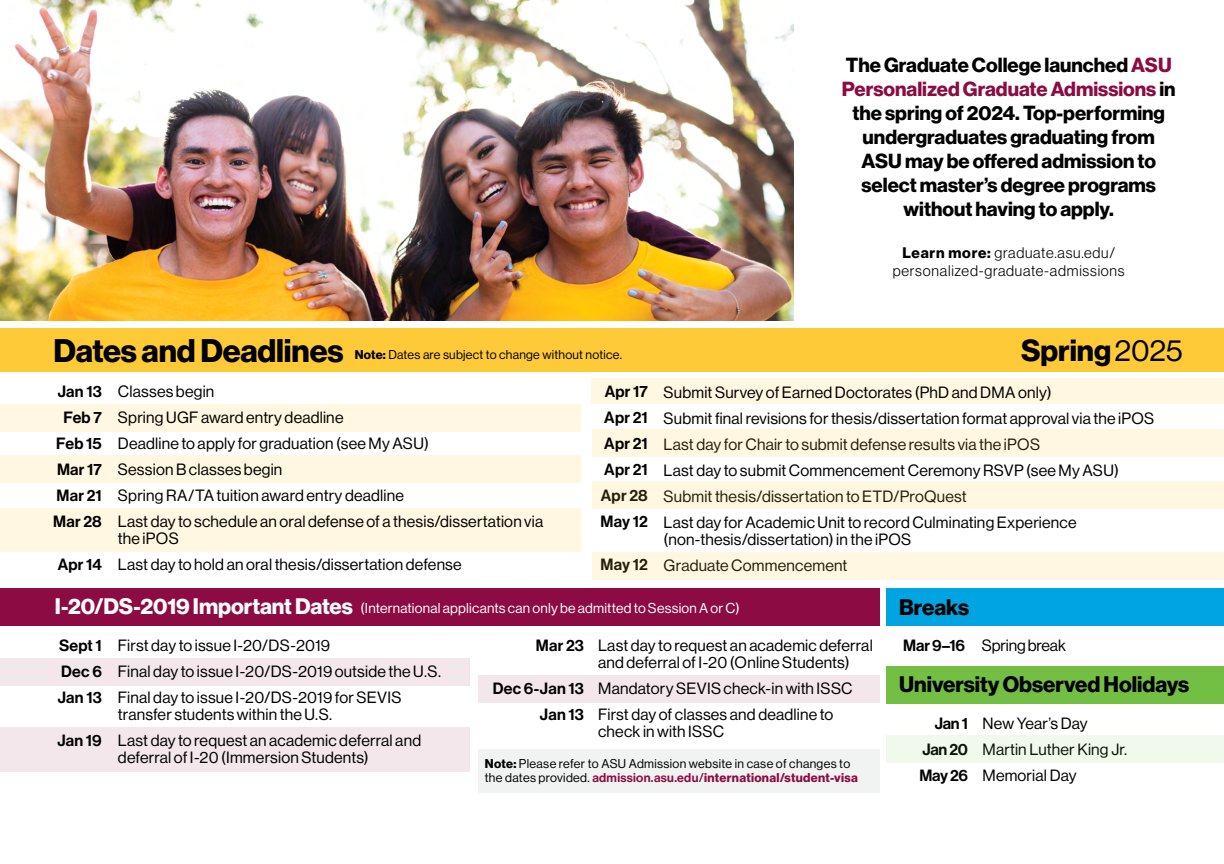
<style>
.page{position:relative;width:1224px;height:864px;background:#fff}
.page>*{position:absolute;margin:0;border:0;box-sizing:border-box;transform-origin:0 0}
.t1{font:32px "N Haas Grotesk DS Pro 75 Bd";letter-spacing:-.005em;color:#000}
.t2{font:30px "N Haas Grotesk DS Pro 75 Bd";color:#000}
.t3{font:22px "N Haas Grotesk DS Pro 75 Bd";color:#000}
.t4{font:20px/24px "N Haas Grotesk DS Pro 75 Bd";color:#000;text-align:center}
.t5{font:16px/26px "N Haas Grotesk DS Pro 55 Rg";letter-spacing:.015em;color:#000}
.t6{font:16px/26px "N Haas Grotesk DS Pro 65 Md";letter-spacing:.01em;color:#000;text-align:justify}
.t7{font:16px "N Haas Grotesk DS Pro 55 Rg";letter-spacing:-.005em;color:#000}
.t8{font:15px/18px "N Haas Grotesk DS Pro 45 Lt";letter-spacing:.05em;color:#000;text-align:center}
.t9{font:14px "N Haas Grotesk DS Pro 55 Rg";letter-spacing:.02em;color:#fff}
.t10{font:12.4px "N Haas Grotesk DS Pro 55 Rg";letter-spacing:.02em;color:#000}
.t11{font:12.4px "N Haas Grotesk DS Pro 75 Bd";letter-spacing:.025em;color:#8c0b42}
.s1{color:#8c0b42}
.s2{font-family:"N Haas Grotesk DS Pro 75 Bd"}
.s3{font-family:"N Haas Grotesk DS Pro 55 Rg"}
.s4{font-family:"N Haas Grotesk DS Pro 75 Bd";font-size:22px}
.s5{font-family:"N Haas Grotesk DS Pro 55 Rg";color:#000}
.s6{font-family:"N Haas Grotesk DS Pro 65 Md"}
</style>
<div class="page">
<div style="left:479px;top:750px;width:401px;height:43px;background:#f1f2f2"></div>
<div style="left:0;top:658px;width:470px;height:28px;background:#f3e7ec"></div>
<div style="left:0;top:727px;width:470px;height:44px;background:#f3e7ec"></div>
<div style="left:479px;top:676px;width:401px;height:27px;background:#f3e7ec"></div>
<div style="left:0;top:589px;width:880px;height:37px;background:#8c0b42"></div>
<div style="left:0;top:404px;width:581px;height:28px;background:#fff7e1"></div>
<div style="left:0;top:455px;width:581px;height:27px;background:#fff7e1"></div>
<div style="left:0;top:508px;width:581px;height:44px;background:#fff7e1"></div>
<div style="left:0;top:328px;width:1224px;height:44px;background:#ffca38"></div>
<div style="left:592px;top:378px;width:632px;height:26px;background:#fff7e1"></div>
<div style="left:592px;top:429px;width:632px;height:27px;background:#fff7e1"></div>
<div style="left:592px;top:482px;width:632px;height:27px;background:#fff7e1"></div>
<div style="left:592px;top:552px;width:632px;height:28px;background:#fff7e1"></div>
<img style="left:0;top:0;width:793px;height:320px">
<div style="left:887px;top:589px;width:337px;height:37px;background:#00a4e0"></div>
<div style="left:887px;top:735px;width:337px;height:28px;background:#f1f8ec"></div>
<div style="left:887px;top:666px;width:337px;height:37px;background:#72bf44"></div>
<p class="t4" style="left:842px;top:54px;width:335px">The Graduate College launched <span class="s1">ASU<br>Personalized Graduate Admissions</span> in the spring of 2024. Top-performing undergraduates graduating from<br>ASU may be offered admission to select master’s degree programs without having to apply.</p>
<p class="t8" style="left:893px;top:244px;width:233px"><span class="s2">Learn more:</span> graduate.asu.edu/ personalized-graduate-admissions</p>
<h1 class="t1" style="left:53px;top:332px;width:292px">Dates and Deadlines</h1>
<p class="t6" style="left:53px;top:379px;width:50px;text-align:right">Jan 13<br>Feb 7<br>Feb 15<br>Mar 17<br>Mar 21<br>Mar 28</p>
<p class="t6" style="left:58px;top:552px;width:46px">Apr 14</p>
<p class="t10" style="left:355px;top:347px;width:269px"><span class="s2">Note:</span> Dates are subject to change without notice.</p>
<p class="t5" style="left:118px;top:379px;width:427px">Classes begin<br>Spring UGF award entry deadline<br>Deadline to apply for graduation (see My ASU)<br>Session B classes begin<br>Spring RA/TA tuition award entry deadline<br>Last day to schedule an oral defense of a thesis/dissertation via</p>
<p class="t5" style="left:118px;top:526px;width:345px">the iPOS<br>Last day to hold an oral thesis/dissertation defense</p>
<p class="t6" style="left:601px;top:379px;width:49px">Apr 17<br>Apr 21<br>Apr 21<br>Apr 21<br>Apr 28<br>May 12</p>
<p class="t6" style="left:601px;top:552px;width:49px">May 12</p>
<h2 class="t2" style="left:1021px;top:333px;width:163px">Spring <span class="s3">2025</span></h2>
<p class="t5" style="left:664px;top:379px;width:492px">Submit Survey of Earned Doctorates (PhD and DMA only)<br>Submit final revisions for thesis/dissertation format approval via the iPOS Last day for Chair to submit defense results via the iPOS<br>Last day to submit Commencement Ceremony RSVP (see My ASU)<br>Submit thesis/dissertation to ETD/ProQuest<br>Last day for Academic Unit to record Culminating Experience</p>
<p class="t5" style="left:664px;top:526px;width:249px">(non-thesis/dissertation) in the iPOS<br>Graduate Commencement</p>
<p class="t9" style="left:55px;top:601px;width:686px"><span class="s4">I-20/DS-2019 Important Dates</span> (International applicants can only be admitted to Session A or C)</p>
<p class="t5" style="left:118px;top:633px;width:325px">First day to issue I-20/DS-2019<br>Final day to issue I-20/DS-2019 outside the U.S.<br>Final day to issue I-20/DS-2019 for SEVIS</p>
<p class="t5" style="left:118px;top:702px;width:305px">transfer students within the U.S.<br>Last day to request an academic deferral and</p>
<p class="t5" style="left:118px;top:745px;width:252px">deferral of I-20 (Immersion Students)</p>
<p class="t6" style="left:58px;top:633px;width:46px">Sept 1<br>Dec 6<br>Jan 13</p>
<p class="t6" style="left:57px;top:728px;width:46px">Jan 19</p>
<p class="t5" style="left:598px;top:637px;width:276px;line-height:17px">Last day to request an academic deferral and deferral of I-20 (Online Students)</p>
<p class="t5" style="left:598px;top:676px;width:256px">Mandatory SEVIS check-in with ISSC<br>First day of classes and deadline to</p>
<p class="t5" style="left:598px;top:719px;width:128px">check in with ISSC</p>
<p class="t6" style="left:536px;top:633px;width:50px">Mar 23</p>
<p class="t6" style="left:493px;top:676px;width:93px;text-align:right">Dec 6-Jan 13<br>Jan 13</p>
<p class="t10" style="left:485px;top:757px;width:367px"><span class="s2">Note:</span> Please refer to ASU Admission website in case of changes to</p>
<p class="t11" style="left:485px;top:770px;width:375px"><span class="s5">the dates provided.</span> <span class="s6">admission.asu.edu/</span>international/student-visa</p>
<h3 class="t3" style="left:899px;top:594px;width:72px">Breaks</h3>
<p class="t7" style="left:903px;top:636px;width:164px"><span class="s6">Mar 9–16</span> Spring break</p>
<h3 class="t3" style="left:899px;top:672px;width:292px">University Observed Holidays</h3>
<p class="t6" style="left:919px;top:710px;width:50px;text-indent:16px">Jan 1<br>Jan 20<br>May 26</p>
<p class="t5" style="left:983px;top:710px;width:146px">New Year’s Day<br>Martin Luther King Jr.<br>Memorial Day</p>
</div>
